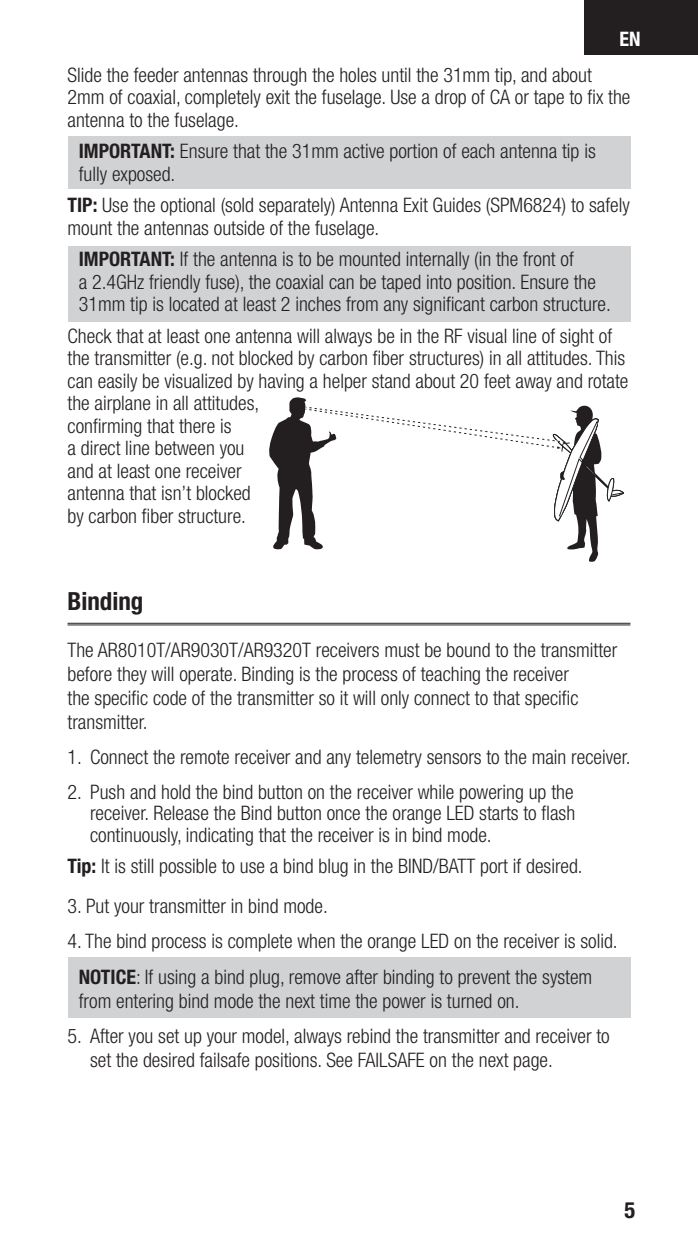
<style>
.page{position:relative;width:698px;height:1260px;background:#fff}
.page>*{position:absolute;margin:0;border:0;box-sizing:border-box;transform-origin:0 0}
.t1{font:700 condensed 25px "Helvetica Neue LT Std";color:#231f20}
.t2{font:700 condensed 22.5px "Helvetica Neue LT Std";color:#231f20}
.t3{font:300 condensed 20px/22.5px "Helvetica Neue LT Std";color:#231f20}
.t4{font:700 condensed 20px "Helvetica Neue LT Std";color:#fff}
.s1{font-weight:700}
</style>
<div class="page">
<div style="left:584px;top:0;width:114px;height:55px;background:#231f20"></div>
<div style="left:68px;top:136px;width:562px;height:53px;background:#d1d2d4"></div>
<div style="left:68px;top:247px;width:562px;height:75px;background:#d1d2d4"></div>
<div style="left:68px;top:958px;width:562px;height:60px;background:#d1d2d4"></div>
<hr style="left:68px;top:623px;width:562px;height:1px;background:#231f20">
<hr style="left:68px;top:625px;width:562px;height:1px;background:#231f20">
<svg style="left:269px;top:397px;width:354px;height:165px"></svg>
<p class="t4" style="left:619px;top:27px;width:23px">EN</p>
<p class="t3" style="left:68px;top:63px;width:564px">Slide the feeder antennas through the holes until the 31mm tip, and about<br>2mm of coaxial, completely exit the fuselage. Use a drop of CA or tape to fix the antenna to the fuselage.</p>
<p class="t3" style="left:79px;top:140px;width:518px"><span class="s1">IMPORTANT:</span> Ensure that the 31mm active portion of each antenna tip is fully exposed.</p>
<p class="t3" style="left:68px;top:194px;width:563px"><span class="s1">TIP:</span> Use the optional (sold separately) Antenna Exit Guides (SPM6824) to safely mount the antennas outside of the fuselage.</p>
<p class="t3" style="left:79px;top:248px;width:533px"><span class="s1">IMPORTANT:</span> If the antenna is to be mounted internally (in the front of<br>a 2.4GHz friendly fuse), the coaxial can be taped into position. Ensure the<br>31mm tip is located at least 2 inches from any significant carbon structure.</p>
<p class="t3" style="left:68px;top:324px;width:562px">Check that at least one antenna will always be in the RF visual line of sight of the transmitter (e.g. not blocked by carbon fiber structures) in all attitudes. This can easily be visualized by having a helper stand about 20 feet away and rotate the airplane in all attitudes,<br>confirming that there is<br>a direct line between you<br>and at least one receiver<br>antenna that isn’t blocked<br>by carbon fiber structure.</p>
<p class="t1" style="left:68px;top:586px;width:77px">Binding</p>
<p class="t3" style="left:68px;top:638px;width:551px;line-height:24px">The AR8010T/AR9030T/AR9320T receivers must be bound to the transmitter before they will operate. Binding is the process of teaching the receiver<br>the specific code of the transmitter so it will only connect to that specific transmitter.</p>
<p class="t3" style="left:68px;top:746px;width:564px">1. Connect the remote receiver and any telemetry sensors to the main receiver.</p>
<p class="t3" style="left:90px;top:781px;width:486px;line-height:21.2px;text-align:justify;text-indent:-22px">2. Push and hold the bind button on the receiver while powering up the receiver. Release the Bind button once the orange LED starts to flash continuously, indicating that the receiver is in bind mode.</p>
<p class="t3" style="left:68px;top:855px;width:516px"><span class="s1">Tip:</span> It is still possible to use a bind blug in the BIND/BATT port if desired.</p>
<p class="t3" style="left:68px;top:895px;width:262px">3. Put your transmitter in bind mode.</p>
<p class="t3" style="left:79px;top:924px;width:540px;line-height:35.2px;text-indent:-11px">4. The bind process is complete when the orange LED on the receiver is solid.<br><span class="s1">NOTICE</span>: If using a bind plug, remove after binding to prevent the system</p>
<p class="t3" style="left:79px;top:989px;width:442px">from entering bind mode the next time the power is turned on.</p>
<p class="t3" style="left:90px;top:1024px;width:521px;line-height:24px;text-indent:-22px">5. After you set up your model, always rebind the transmitter and receiver to set the desired failsafe positions. See FAILSAFE on the next page.</p>
<p class="t2" style="left:624px;top:1196px;width:12px">5</p>
</div>
